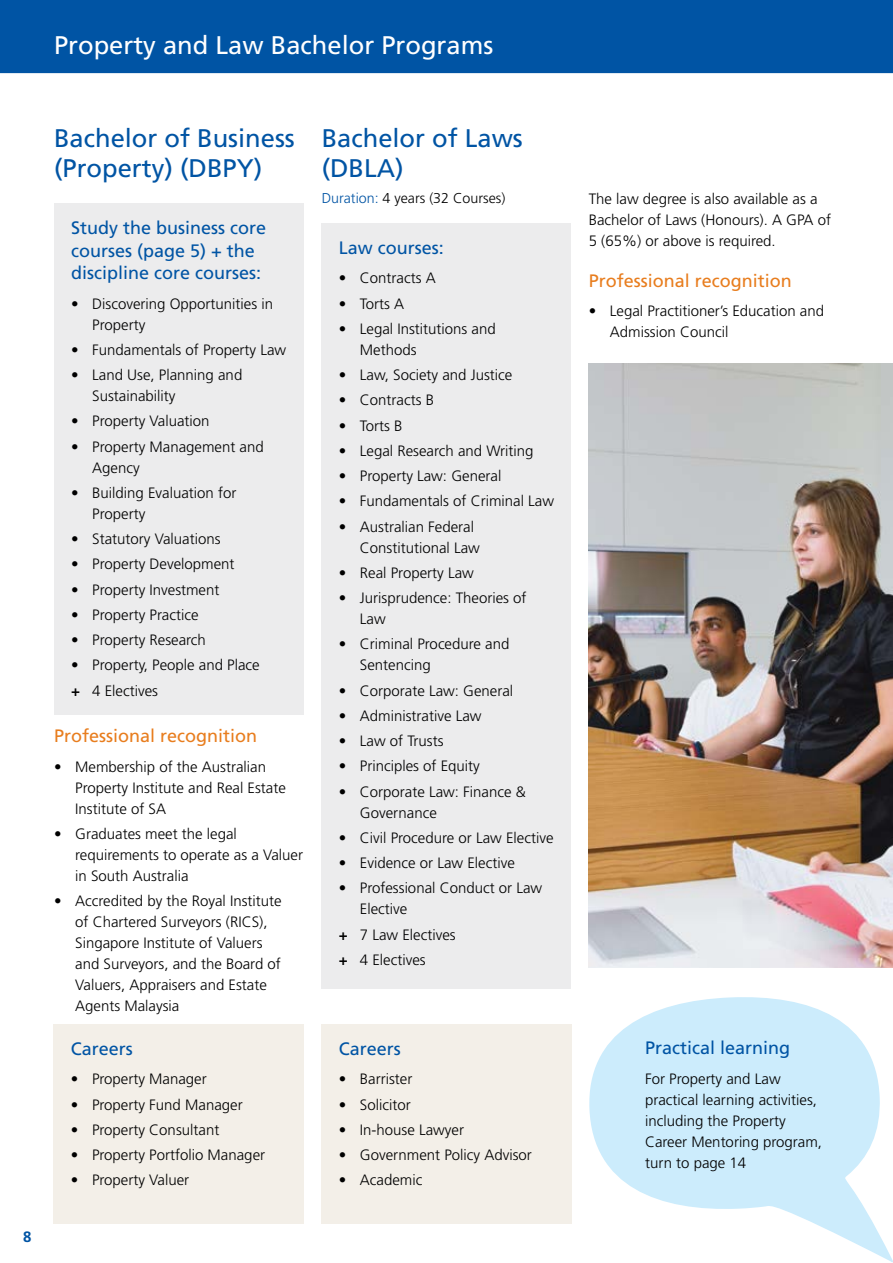
<style>
.page{position:relative;width:893px;height:1263px;background:#fff}
.page>*{position:absolute;margin:0;border:0;box-sizing:border-box;transform-origin:0 0}
.t1{font:25.5px/30px "Frutiger LT Std";color:#0054a4}
.t2{font:25.5px "Frutiger LT Std";color:#fff}
.t3{font:18px/22.5px "Frutiger LT Std";color:#0054a4}
.t4{font:18px "Frutiger LT Std";color:#e87d1e}
.t5{font:300 15px/21px "Frutiger LT Std";color:#000}
.t6{font:700 15px "Frutiger LT Std";color:#0054a4}
.t7{font:300 14.25px "Frutiger LT Std";color:#000}
.s1{font-weight:700}
.s2{color:#0054a4}
</style>
<div class="page">
<div style="left:0;top:0;width:893px;height:73px;background:#0054a4"></div>
<div style="left:54px;top:204px;width:250px;height:511px;background:#ececed"></div>
<div style="left:322px;top:223px;width:249px;height:766px;background:#ececed"></div>
<div style="left:54px;top:1024px;width:250px;height:199px;background:#f3efe8"></div>
<div style="left:322px;top:1024px;width:250px;height:199px;background:#f3efe8"></div>
<svg style="left:589px;top:997px;width:304px;height:266px;fill:#ccecfc"></svg>
<img style="left:589px;top:364px;width:304px;height:603px">
<h1 class="t2" style="left:54px;top:30px;width:441px">Property and Law Bachelor Programs</h1>
<p class="t6" style="left:23px;top:1227px;width:10px">8</p>
<h1 class="t1" style="left:54px;top:123px;width:242px">Bachelor of Business (Property) (DBPY)</h1>
<p class="t3" style="left:71px;top:217px;width:197px">Study the business core courses (page 5) + the discipline core courses:</p>
<p class="t5" style="left:92px;top:293px;width:182px;text-indent:-21px">• Discovering Opportunities in<br>Property</p>
<p class="t5" style="left:71px;top:339px;width:217px">• Fundamentals of Property Law</p>
<p class="t5" style="left:92px;top:365px;width:152px;text-indent:-21px">• Land Use, Planning and<br>Sustainability</p>
<p class="t5" style="left:71px;top:411px;width:140px">• Property Valuation</p>
<p class="t5" style="left:92px;top:436px;width:173px;text-indent:-21px">• Property Management and<br>Agency</p>
<p class="t5" style="left:92px;top:482px;width:146px;text-indent:-21px">• Building Evaluation for<br>Property</p>
<p class="t5" style="left:71px;top:529px;width:151px">• Statutory Valuations</p>
<p class="t5" style="left:71px;top:554px;width:165px">• Property Development</p>
<p class="t5" style="left:71px;top:579px;width:150px">• Property Investment</p>
<p class="t5" style="left:71px;top:604px;width:129px">• Property Practice</p>
<p class="t5" style="left:71px;top:630px;width:136px">• Property Research</p>
<p class="t5" style="left:71px;top:653px;width:190px;line-height:25.2px">• Property, People and Place <span class="s1">+</span> 4 Electives</p>
<p class="t4" style="left:54px;top:725px;width:205px">Professional recognition</p>
<p class="t5" style="left:75px;top:756px;width:212px;text-indent:-21px">• Membership of the Australian<br>Property Institute and Real Estate<br>Institute of SA</p>
<p class="t5" style="left:75px;top:824px;width:229px;text-indent:-21px">• Graduates meet the legal requirements to operate as a Valuer in South Australia</p>
<p class="t5" style="left:75px;top:891px;width:208px;text-indent:-21px">• Accredited by the Royal Institute of Chartered Surveyors (RICS),<br>Singapore Institute of Valuers and Surveyors, and the Board of<br>Valuers, Appraisers and Estate<br>Agents Malaysia</p>
<p class="t3" style="left:71px;top:1037px;width:64px">Careers</p>
<p class="t5" style="left:71px;top:1069px;width:137px">• Property Manager</p>
<p class="t5" style="left:71px;top:1094px;width:173px">• Property Fund Manager</p>
<p class="t5" style="left:71px;top:1119px;width:150px">• Property Consultant</p>
<p class="t5" style="left:71px;top:1145px;width:196px">• Property Portfolio Manager</p>
<p class="t5" style="left:71px;top:1170px;width:120px">• Property Valuer</p>
<h1 class="t1" style="left:322px;top:123px;width:203px">Bachelor of Laws (DBLA)</h1>
<p class="t7" style="left:322px;top:190px;width:185px"><span class="s2">Duration:</span> 4 years (32 Courses)</p>
<p class="t3" style="left:339px;top:236px;width:107px">Law courses:</p>
<p class="t5" style="left:339px;top:268px;width:99px">• Contracts A</p>
<p class="t5" style="left:339px;top:293px;width:67px">• Torts A</p>
<p class="t5" style="left:360px;top:318px;width:137px;text-indent:-21px">• Legal Institutions and<br>Methods</p>
<p class="t5" style="left:339px;top:365px;width:175px">• Law, Society and Justice</p>
<p class="t5" style="left:339px;top:390px;width:97px">• Contracts B</p>
<p class="t5" style="left:339px;top:415px;width:65px">• Torts B</p>
<p class="t5" style="left:339px;top:440px;width:196px">• Legal Research and Writing</p>
<p class="t5" style="left:339px;top:466px;width:164px">• Property Law: General</p>
<p class="t5" style="left:339px;top:491px;width:217px">• Fundamentals of Criminal Law</p>
<p class="t5" style="left:360px;top:516px;width:122px;text-indent:-21px">• Australian Federal<br>Constitutional Law</p>
<p class="t5" style="left:339px;top:562px;width:137px">• Real Property Law</p>
<p class="t5" style="left:360px;top:588px;width:168px;text-indent:-21px">• Jurisprudence: Theories of<br>Law</p>
<p class="t5" style="left:360px;top:634px;width:151px;text-indent:-21px">• Criminal Procedure and<br>Sentencing</p>
<p class="t5" style="left:339px;top:680px;width:176px">• Corporate Law: General</p>
<p class="t5" style="left:339px;top:705px;width:144px">• Administrative Law</p>
<p class="t5" style="left:339px;top:730px;width:106px">• Law of Trusts</p>
<p class="t5" style="left:339px;top:756px;width:143px">• Principles of Equity</p>
<p class="t5" style="left:360px;top:781px;width:167px;text-indent:-21px">• Corporate Law: Finance &amp;<br>Governance</p>
<p class="t5" style="left:339px;top:827px;width:216px">• Civil Procedure or Law Elective</p>
<p class="t5" style="left:339px;top:852px;width:178px">• Evidence or Law Elective</p>
<p class="t5" style="left:360px;top:878px;width:184px;text-indent:-21px">• Professional Conduct or Law<br>Elective</p>
<p class="t5" style="left:339px;top:922px;width:119px;line-height:25.2px"><span class="s1">+</span> 7 Law Electives <span class="s1">+</span> 4 Electives</p>
<p class="t3" style="left:339px;top:1037px;width:64px">Careers</p>
<p class="t5" style="left:339px;top:1069px;width:75px">• Barrister</p>
<p class="t5" style="left:339px;top:1094px;width:74px">• Solicitor</p>
<p class="t5" style="left:339px;top:1119px;width:127px">• In-house Lawyer</p>
<p class="t5" style="left:339px;top:1145px;width:195px">• Government Policy Advisor</p>
<p class="t5" style="left:339px;top:1170px;width:85px">• Academic</p>
<p class="t5" style="left:589px;top:189px;width:244px">The law degree is also available as a<br>Bachelor of Laws (Honours). A GPA of<br>5 (65%) or above is required.</p>
<p class="t4" style="left:589px;top:270px;width:205px">Professional recognition</p>
<p class="t5" style="left:610px;top:301px;width:216px;text-indent:-21px">• Legal Practitioner’s Education and<br>Admission Council</p>
<p class="t3" style="left:645px;top:1037px;width:147px">Practical learning</p>
<p class="t5" style="left:645px;top:1068px;width:178px">For Property and Law practical learning activities, including the Property<br>Career Mentoring program, turn to page 14</p>
</div>
